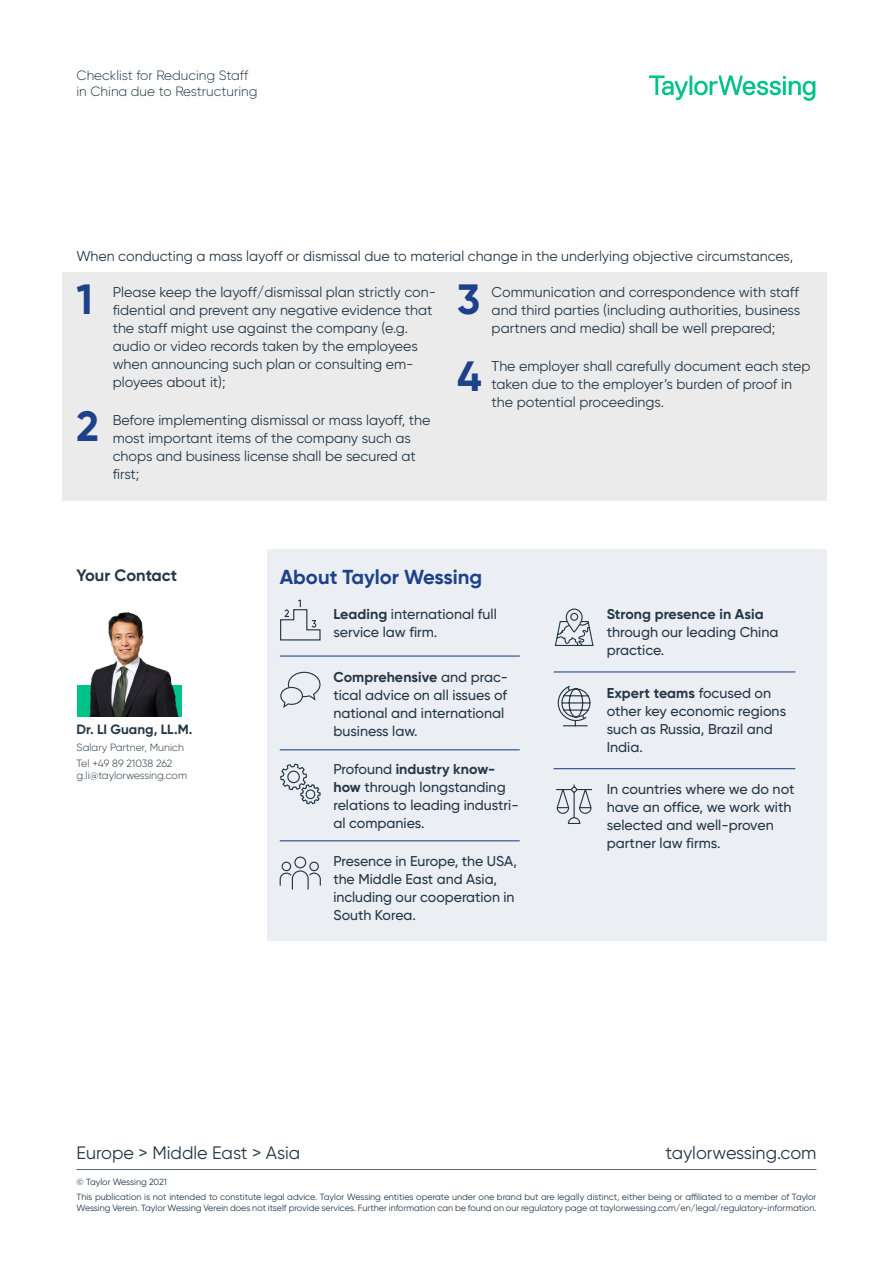
<style>
.page{position:relative;width:893px;height:1263px;background:#fff}
.page>*{position:absolute;margin:0;border:0;box-sizing:border-box;transform-origin:0 0}
.Headline_Grad_3{font:700 42.3px "Gilroy";color:#1d428a}
.Headline_Grad_2{font:700 20.25px "Gilroy";color:#1d428a}
.OFFICES{font:18px "Gilroy";color:#253746}
.WEB_ADDRESS{font:18px "Gilroy";color:#253746}
.Headline_Grad_2-2{font:700 16.5px "Gilroy";color:#253746}
.Headline_Grad_3-2{font:14.25px/18px "Gilroy";color:#253746}
.Bodytext_medium_weiß{font:500 14.25px/18px "Gilroy";color:#253746}
.Body_text{font:14.25px "Gilroy";color:#253746}
.Kolumnentitel{font:300 13.5px/16.5px "Gilroy";color:#253746}
.Contacts{font:700 13.5px "Gilroy";color:#253746}
.Contacts-2{font:300 10.5px "Gilroy";color:#253746}
.DISCLAIMER{font:9px/10.5px "Gilroy";color:#253746}
.s1{font-weight:700}
</style>
<div class="page">
<div style="left:63px;top:272px;width:764px;height:229px;background:#ebebeb"></div>
<hr style="left:77px;top:1169px;width:739px;height:1px;background:#5b6770">
<svg style="left:649px;top:75px;width:166px;height:26px"></svg>
<img style="left:77px;top:612px;width:104px;height:104px">
<div style="left:267px;top:549px;width:560px;height:391px;background:#ebeef3"></div>
<hr style="left:280px;top:655px;width:240px;height:2px;background:#1d428a">
<hr style="left:280px;top:749px;width:240px;height:1px;background:#1d428a">
<hr style="left:280px;top:840px;width:240px;height:1px;background:#1d428a">
<svg style="left:280px;top:600px;width:41px;height:41px"></svg>
<svg style="left:280px;top:671px;width:41px;height:37px"></svg>
<svg style="left:280px;top:763px;width:41px;height:42px"></svg>
<svg style="left:279px;top:856px;width:42px;height:34px"></svg>
<hr style="left:554px;top:671px;width:241px;height:1px;background:#1d428a">
<hr style="left:554px;top:768px;width:241px;height:1px;background:#1d428a">
<svg style="left:557px;top:685px;width:34px;height:42px"></svg>
<svg style="left:556px;top:784px;width:37px;height:40px"></svg>
<svg style="left:554px;top:608px;width:40px;height:38px"></svg>
<div style="left:571px;top:613px;width:7px;height:7px;background:#ebebeb;border-radius:50%"></div>
<div style="left:570px;top:613px;width:8px;height:8px;border:1px solid #253746;border-radius:50%"></div>
<p class="Kolumnentitel" style="left:77px;top:67px;width:182px">Checklist for Reducing Staff in China due to Restructuring</p>
<p class="Body_text" style="left:77px;top:247px;width:718px">When conducting a mass layoff or dismissal due to material change in the underlying objective circumstances,</p>
<p class="Headline_Grad_3-2" style="left:113px;top:283px;width:325px">Please keep the layoff/dismissal plan strictly con&shy;fidential and prevent any negative evidence that the staff might use against the company (e.g. audio or video records taken by the employees when announcing such plan or consulting em&shy;ployees about it);</p>
<p class="Headline_Grad_3-2" style="left:113px;top:411px;width:319px">Before implementing dismissal or mass layoff, the most important items of the company such as chops and business license shall be secured at first;</p>
<p class="Headline_Grad_3" style="left:77px;top:273px;width:18px">1</p>
<p class="Headline_Grad_3" style="left:457px;top:273px;width:25px">3</p>
<p class="Headline_Grad_3-2" style="left:492px;top:283px;width:310px;text-align:justify">Communication and correspondence with staff and third parties (including authorities, business partners and media) shall be well prepared;</p>
<p class="Headline_Grad_3-2" style="left:492px;top:357px;width:320px">The employer shall carefully document each step taken due to the employer’s burden of proof in the potential proceedings.</p>
<p class="Headline_Grad_3" style="left:457px;top:350px;width:26px">4</p>
<p class="Headline_Grad_3" style="left:77px;top:400px;width:24px">2</p>
<p class="Headline_Grad_2-2" style="left:77px;top:565px;width:102px">Your Contact</p>
<p class="Contacts" style="left:77px;top:721px;width:117px">Dr. LI Guang, LL.M.</p>
<p class="Contacts-2" style="left:77px;top:740px;width:109px">Salary Partner, Munich</p>
<p class="Contacts-2" style="left:77px;top:757px;width:97px">Tel +49 89 21038 262</p>
<p class="Contacts-2" style="left:77px;top:769px;width:112px">g.li@taylorwessing.com</p>
<p class="Headline_Grad_2" style="left:280px;top:564px;width:204px">About Taylor Wessing</p>
<p class="Bodytext_medium_weiß" style="left:333px;top:605px;width:165px"><span class="s1">Leading</span> international full service law firm.</p>
<p class="Bodytext_medium_weiß" style="left:333px;top:667px;width:176px"><span class="s1">Comprehensive</span> and prac&shy;tical advice on all issues of national and international business law.</p>
<p class="Bodytext_medium_weiß" style="left:333px;top:760px;width:187px">Profound <span class="s1">industry know&shy;how</span> through longstanding relations to leading industri&shy;al companies.</p>
<p class="Bodytext_medium_weiß" style="left:333px;top:851px;width:185px">Presence in Europe, the USA, the Middle East and Asia, including our cooperation in<br>South Korea.</p>
<p class="Bodytext_medium_weiß" style="left:607px;top:605px;width:173px"><span class="s1">Strong presence in Asia </span>through our leading China practice.</p>
<p class="Bodytext_medium_weiß" style="left:607px;top:684px;width:181px"><span class="s1">Expert teams</span> focused on other key economic regions such as Russia, Brazil and<br>India.</p>
<p class="Bodytext_medium_weiß" style="left:607px;top:780px;width:189px">In countries where we do not have an office, we work with selected and well-proven partner law firms.</p>
<p class="OFFICES" style="left:77px;top:1141px;width:225px">Europe &gt; Middle East &gt; Asia</p>
<p class="WEB_ADDRESS" style="left:665px;top:1141px;width:153px">taylorwessing.com</p>
<p class="DISCLAIMER" style="left:77px;top:1177px;width:92px">© Taylor Wessing 2021</p>
<p class="DISCLAIMER" style="left:77px;top:1191px;width:741px">This publication is not intended to constitute legal advice. Taylor Wessing entities operate under one brand but are legally distinct, either being or affiliated to a member of Taylor<br>Wessing Verein. Taylor Wessing Verein does not itself provide services. Further information can be found on our regulatory page at taylorwessing.com/en/legal/regulatory-information.</p>
</div>
